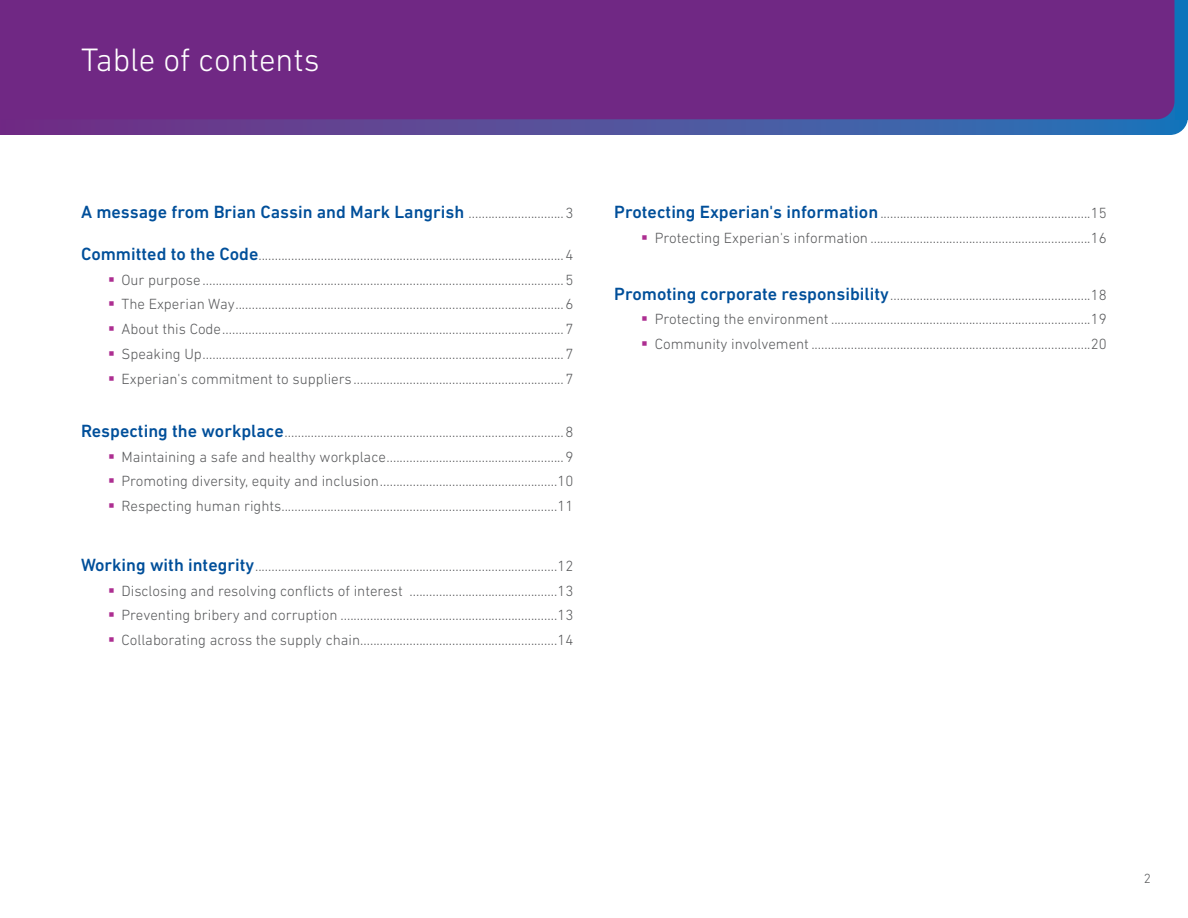
<style>
.page{position:relative;width:1188px;height:918px;background:#fff}
.page>*{position:absolute;margin:0;border:0;box-sizing:border-box;transform-origin:0 0}
.t1{font:300 33px "DIN Next W1 G";color:#fff}
.t2{font:500 18px "DIN Next W1 G";color:#004f9a}
.t3{font:300 15px "DIN Next W1 G";color:#58595b}
.t4{font:300 13.5px "DIN Next W1 G";color:#58595b}
.s1{font-weight:300;font-size:15px;color:#58595b}
.s2{font-weight:500;font-size:18px;color:#004f9a}
.s3{color:#ad2e91}
</style>
<div class="page">
<svg style="left:0;top:0;width:1188px;height:135px;background:#50519d"></svg>
<div style="left:0;top:0;width:1174px;height:119px;background:#702884"></div>
<div style="left:1175px;top:0;width:13px;height:119px;background:#0b74bb"></div>
<h1 class="t1" style="left:81px;top:41px;width:240px">Table of contents</h1>
<p class="t2" style="left:81px;top:202px;width:494px">A message from Brian Cassin and Mark Langrish <span class="s1">.............................3</span></p>
<p class="t3" style="left:81px;top:246px;width:494px"><span class="s2">Committed to the Code</span>.............................................................................................4</p>
<p class="t3" style="left:108px;top:271px;width:467px"><span class="s3">▪</span> Our purpose ..............................................................................................................5</p>
<p class="t3" style="left:108px;top:296px;width:467px"><span class="s3">▪</span> The Experian Way....................................................................................................6</p>
<p class="t3" style="left:108px;top:320px;width:467px"><span class="s3">▪</span> About this Code........................................................................................................7</p>
<p class="t3" style="left:108px;top:345px;width:467px"><span class="s3">▪</span> Speaking Up..............................................................................................................7</p>
<p class="t3" style="left:108px;top:370px;width:467px"><span class="s3">▪</span> Experian's commitment to suppliers ................................................................7</p>
<p class="t3" style="left:81px;top:423px;width:494px"><span class="s2">Respecting the workplace</span>.....................................................................................8</p>
<p class="t3" style="left:108px;top:448px;width:467px"><span class="s3">▪</span> Maintaining a safe and healthy workplace......................................................9</p>
<p class="t3" style="left:108px;top:473px;width:467px"><span class="s3">▪</span> Promoting diversity, equity and inclusion......................................................10</p>
<p class="t3" style="left:108px;top:497px;width:467px"><span class="s3">▪</span> Respecting human rights....................................................................................11</p>
<p class="t3" style="left:81px;top:557px;width:494px"><span class="s2">Working with integrity</span>............................................................................................12</p>
<p class="t3" style="left:108px;top:582px;width:467px"><span class="s3">▪</span> Disclosing and resolving conflicts of interest .............................................13</p>
<p class="t3" style="left:108px;top:607px;width:467px"><span class="s3">▪</span> Preventing bribery and corruption ..................................................................13</p>
<p class="t3" style="left:108px;top:631px;width:467px"><span class="s3">▪</span> Collaborating across the supply chain............................................................14</p>
<p class="t3" style="left:614px;top:204px;width:494px"><span class="s2">Protecting Experian's information</span>................................................................15</p>
<p class="t3" style="left:641px;top:229px;width:467px"><span class="s3">▪</span> Protecting Experian's information ...................................................................16</p>
<p class="t3" style="left:614px;top:286px;width:494px"><span class="s2">Promoting corporate responsibility</span>.............................................................18</p>
<p class="t3" style="left:641px;top:311px;width:467px"><span class="s3">▪</span> Protecting the environment ...............................................................................19</p>
<p class="t3" style="left:641px;top:335px;width:467px"><span class="s3">▪</span> Community involvement .....................................................................................20</p>
<p class="t4" style="left:1144px;top:870px;width:9px">2</p>
</div>
